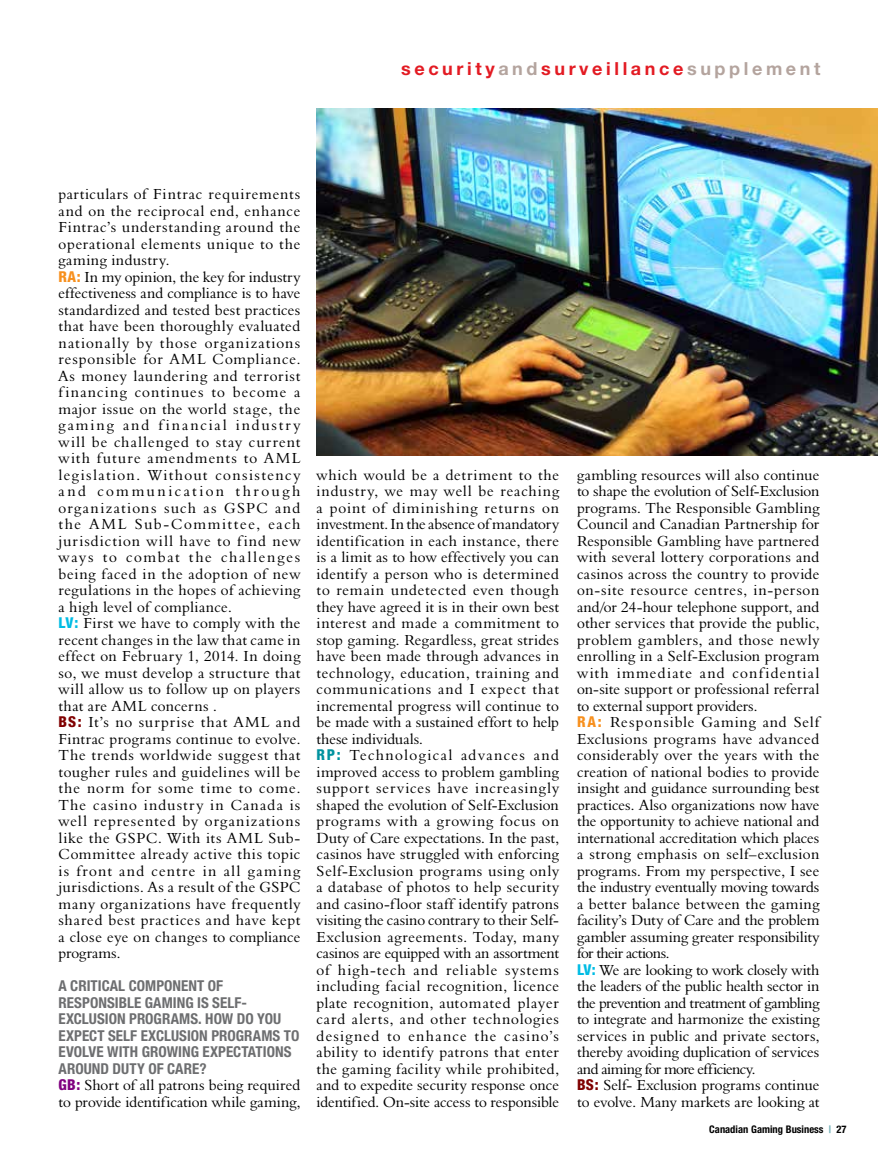
<style>
.page{position:relative;width:878px;height:1175px;background:#fff}
.page>*{position:absolute;margin:0;border:0;box-sizing:border-box;transform-origin:0 0}
.t1{font:700 18px "Helvetica Neue";letter-spacing:.2em;color:#e31b23}
.t2{font:15px/16.5px "Aldine 401 BT Roman A";letter-spacing:.05em;color:#000}
.t3{font:15px/16.5px "Aldine 401 BT Roman A";letter-spacing:.005em;color:#000}
.t4{font:15px/16.5px "Aldine 401 BT Roman A";letter-spacing:.025em;color:#000}
.t5{font:700 condensed 15px/16.5px "Helvetica Neue";letter-spacing:.005em;color:#6d6e70}
.t6{font:15px/16.5px "Aldine 401 BT Roman A";color:#000}
.t7{font:700 condensed 10.5px "Helvetica Neue";color:#000}
.s1{color:#b4a49e}
.s2{font-family:"Helvetica Neue";font-weight:800;font-stretch:condensed;color:#f7901e}
.s3{font-family:"Helvetica Neue";font-weight:800;font-stretch:condensed;color:#00bce4}
.s4{font-family:"Helvetica Neue";font-weight:800;font-stretch:condensed;color:#800000}
.s5{font-family:"Helvetica Neue";font-weight:800;font-stretch:condensed;color:#800080}
.s6{font-family:"Helvetica Neue";font-weight:800;font-stretch:condensed;color:#00929f}
.s7{color:#73afb7}
</style>
<div class="page">
<img style="left:316px;top:108px;width:562px;height:347px">
<p class="t1" style="left:401px;top:58px;width:421px">security<span class="s1">and</span>surveillance<span class="s1">supplement</span></p>
<p class="t2" style="left:58px;top:186px;width:243px">particulars of Fintrac requirements and on the reciprocal end, enhance Fintrac’s understanding around the operational elements unique to the gaming industry.<br><span class="s2">RA:</span> In my opinion, the key for industry effectiveness and compliance is to have standardized and tested best practices that have been thoroughly evaluated nationally by those organizations responsible for AML Compliance.<br>As money laundering and terrorist financing continues to become a major issue on the world stage, the gaming and financial industry will be challenged to stay current with future amendments to AML legislation. Without consistency and communication through organizations such as GSPC and the AML Sub-Committee, each jurisdiction will have to find new ways to combat the challenges being faced in the adoption of new regulations in the hopes of achieving a high level of compliance.<br><span class="s3">LV:</span> First we have to comply with the recent changes in the law that came in effect on February 1, 2014. In doing so, we must develop a structure that will allow us to follow up on players that are AML concerns .<br><span class="s4">BS:</span> It’s no surprise that AML and Fintrac programs continue to evolve.<br>The trends worldwide suggest that tougher rules and guidelines will be the norm for some time to come.<br>The casino industry in Canada is well represented by organizations like the GSPC. With its AML Sub-Committee already active this topic is front and centre in all gaming jurisdictions. As a result of the GSPC many organizations have frequently shared best practices and have kept a close eye on changes to compliance programs.</p>
<p class="t5" style="left:58px;top:977px;width:242px">A CRITICAL COMPONENT OF<br>RESPONSIBLE GAMING IS SELF-<br>EXCLUSION PROGRAMS. HOW DO YOU<br>EXPECT SELF EXCLUSION PROGRAMS TO<br>EVOLVE WITH GROWING EXPECTATIONS<br>AROUND DUTY OF CARE?</p>
<p class="t6" style="left:59px;top:1077px;width:243px"><span class="s5">GB:</span> Short of all patrons being required to provide identification while gaming,</p>
<p class="t4" style="left:316px;top:466px;width:244px">which would be a detriment to the industry, we may well be reaching a point of diminishing returns on investment. In the absence of mandatory identification in each instance, there is a limit as to how effectively you can identify a person who is determined to remain undetected even though they have agreed it is in their own best interest and made a commitment to stop gaming. Regardless, great strides have been made through advances in technology, education, training and communications and I expect that incremental progress will continue to be made with a sustained effort to help these individuals.<br><span class="s6">RP:</span> Technological advances and improved access to problem gambling support services have increasingly shaped the evolution of Self-Exclusion programs with a growing focus on Duty of Care expectations. In the past, casinos have struggled with enforcing Self-Exclusion programs using only a database of photos to help security and casino-floor staff identify patrons visiting the casino contrary to their Self-Exclusion agreements. Today, many casinos are equipped with an assortment of high-tech and reliable systems including facial recognition, licence plate recognition, automated player card alerts, and other technologies designed to enhance the casino’s ability to identify patrons that enter the gaming facility while prohibited, and to expedite security response once identified. On-site access to responsible</p>
<p class="t3" style="left:577px;top:466px;width:244px">gambling resources will also continue to shape the evolution of Self-Exclusion programs. The Responsible Gambling Council and Canadian Partnership for Responsible Gambling have partnered with several lottery corporations and casinos across the country to provide on-site resource centres, in-person and/or 24-hour telephone support, and other services that provide the public, problem gamblers, and those newly enrolling in a Self-Exclusion program with immediate and confidential on-site support or professional referral to external support providers.<br><span class="s2">RA:</span> Responsible Gaming and Self Exclusions programs have advanced considerably over the years with the creation of national bodies to provide insight and guidance surrounding best practices. Also organizations now have the opportunity to achieve national and international accreditation which places a strong emphasis on self–exclusion programs. From my perspective, I see the industry eventually moving towards a better balance between the gaming facility’s Duty of Care and the problem gambler assuming greater responsibility for their actions.<br><span class="s3">LV:</span> We are looking to work closely with the leaders of the public health sector in the prevention and treatment of gambling to integrate and harmonize the existing services in public and private sectors, thereby avoiding duplication of services and aiming for more efficiency.<br><span class="s4">BS:</span> Self- Exclusion programs continue to evolve. Many markets are looking at</p>
<p class="t7" style="left:709px;top:1123px;width:139px">CANADIAN GAMING BUSINESS <span class="s7">|</span> 27</p>
</div>
